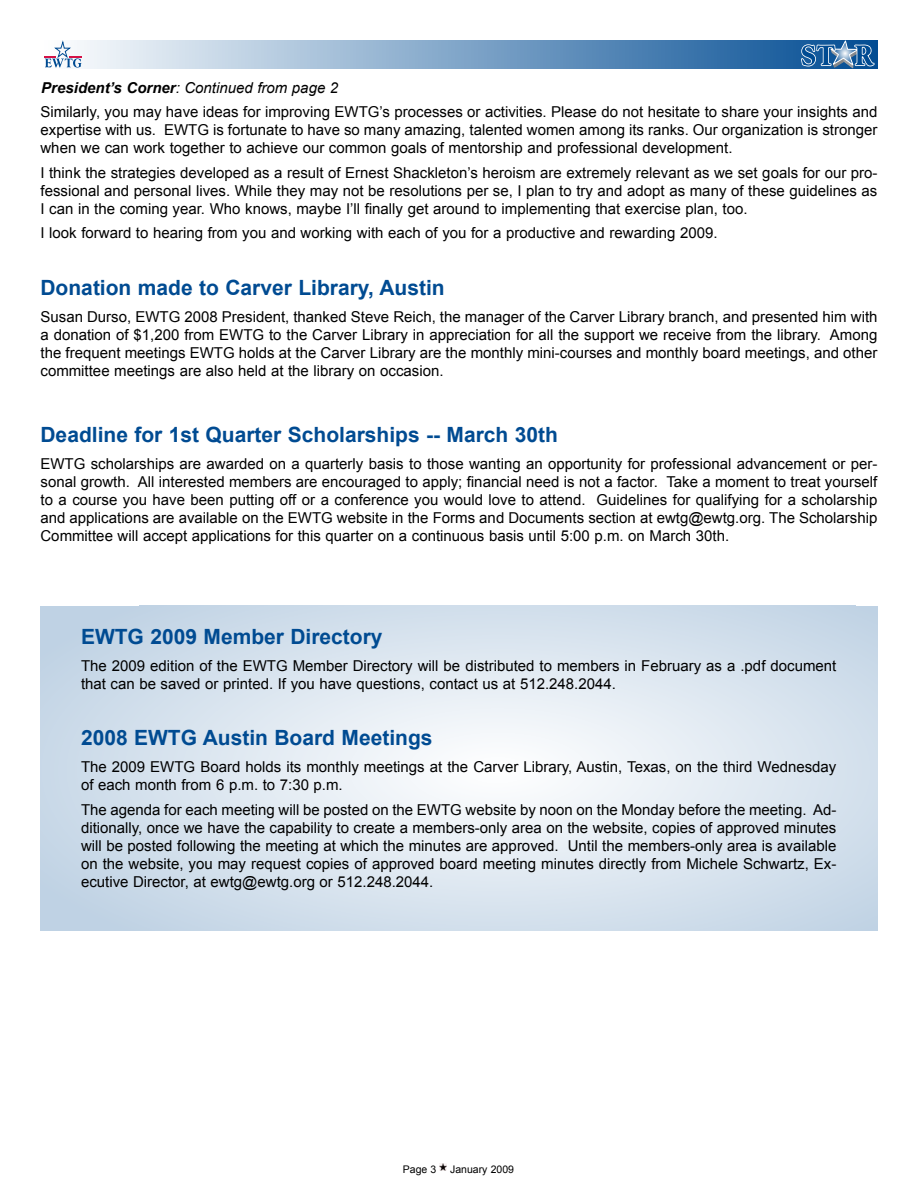
<style>
.page{position:relative;width:918px;height:1188px;background:#fff}
.page>*{position:absolute;margin:0;border:0;box-sizing:border-box;transform-origin:0 0}
.t1{font:700 21px "Arial";color:#004b92}
.t2{font:15px/18px "Arial";color:#000}
.t3{font:10.5px "Arial";color:#000}
.s1{font-weight:700;font-style:italic}
.s2{font-style:italic}
</style>
<div class="page">
<svg style="left:440px;top:1164px;width:7px;height:7px"></svg>
<svg style="left:77px;top:41px;width:801px;height:28px;background:#85a9cb"></svg>
<hr style="left:44px;top:69px;width:38px;height:1px;background:#d51246">
<svg style="left:44px;top:40px;width:38px;height:28px"></svg>
<svg style="left:800px;top:40px;width:75px;height:29px;background:#4278ab"></svg>
<svg style="left:40px;top:606px;width:838px;height:325px;background:#d9e4ef"></svg>
<p class="t2" style="left:40px;top:75px;width:838px;line-height:24.5px"><span class="s1">President’s Corner</span><span class="s2">: Continued from page 2<br></span>Similarly, you may have ideas for improving EWTG’s processes or activities. Please do not hesitate to share your insights and</p>
<p class="t2" style="left:40px;top:121px;width:839px">expertise with us. EWTG is fortunate to have so many amazing, talented women among its ranks. Our organization is stronger when we can work together to achieve our common goals of mentorship and professional development.</p>
<p class="t2" style="left:40px;top:163px;width:838px;text-align:justify">I think the strategies developed as a result of Ernest Shackleton’s heroism are extremely relevant as we set goals for our pro&shy;fessional and personal lives. While they may not be resolutions per se, I plan to try and adopt as many of these guidelines as I can in the coming year. Who knows, maybe I’ll finally get around to implementing that exercise plan, too.</p>
<p class="t2" style="left:40px;top:224px;width:679px">I look forward to hearing from you and working with each of you for a productive and rewarding 2009.</p>
<h1 class="t1" style="left:40px;top:276px;width:406px">Donation made to Carver Library, Austin</h1>
<p class="t2" style="left:40px;top:308px;width:839px;text-align:justify">Susan Durso, EWTG 2008 President, thanked Steve Reich, the manager of the Carver Library branch, and presented him with a donation of $1,200 from EWTG to the Carver Library in appreciation for all the support we receive from the library. Among the frequent meetings EWTG holds at the Carver Library are the monthly mini-courses and monthly board meetings, and other committee meetings are also held at the library on occasion.</p>
<h1 class="t1" style="left:40px;top:423px;width:519px">Deadline for 1st Quarter Scholarships -- March 30th</h1>
<p class="t2" style="left:40px;top:454px;width:838px;text-align:justify">EWTG scholarships are awarded on a quarterly basis to those wanting an opportunity for professional advancement or per&shy;sonal growth. All interested members are encouraged to apply; financial need is not a factor. Take a moment to treat yourself to a course you have been putting off or a conference you would love to attend. Guidelines for qualifying for a scholarship and applications are available on the EWTG website in the Forms and Documents section at ewtg@ewtg.org. The Scholarship Committee will accept applications for this quarter on a continuous basis until 5:00 p.m. on March 30th.</p>
<h1 class="t1" style="left:81px;top:625px;width:303px">EWTG 2009 Member Directory</h1>
<p class="t2" style="left:81px;top:656px;width:757px">The 2009 edition of the EWTG Member Directory will be distributed to members in February as a .pdf document that can be saved or printed. If you have questions, contact us at 512.248.2044.</p>
<h1 class="t1" style="left:81px;top:726px;width:353px">2008 EWTG Austin Board Meetings</h1>
<p class="t2" style="left:81px;top:758px;width:757px">The 2009 EWTG Board holds its monthly meetings at the Carver Library, Austin, Texas, on the third Wednesday of each month from 6 p.m. to 7:30 p.m.</p>
<p class="t2" style="left:81px;top:800px;width:757px;text-align:justify">The agenda for each meeting will be posted on the EWTG website by noon on the Monday before the meeting. Ad&shy;ditionally, once we have the capability to create a members-only area on the website, copies of approved minutes will be posted following the meeting at which the minutes are approved. Until the members-only area is available on the website, you may request copies of approved board meeting minutes directly from Michele Schwartz, Ex&shy;ecutive Director, at ewtg@ewtg.org or 512.248.2044.</p>
<p class="t3" style="left:403px;top:1163px;width:26px">Page</p>
<p class="t3" style="left:450px;top:1163px;width:65px">January 2009</p>
</div>
